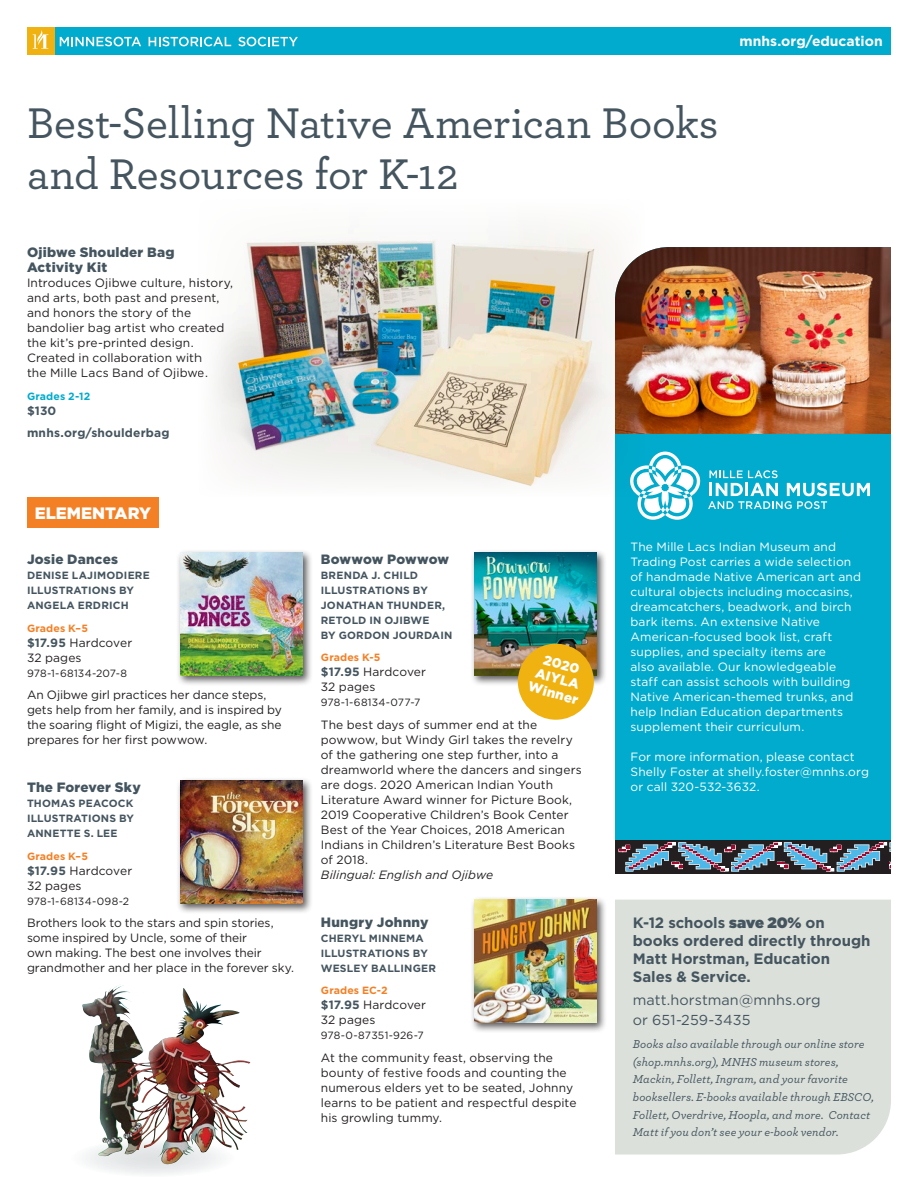
<style>
.page{position:relative;width:918px;height:1188px;background:#fff}
.page>*{position:absolute;margin:0;border:0;box-sizing:border-box;transform-origin:0 0}
.t1{font:500 45px "Archer";letter-spacing:-.005em;color:#45555f}
.t2{font:900 16.5px "Gotham";color:#fff}
.Description{font:700 15px/18px "Gotham";letter-spacing:-.005em;color:#45555f}
.Description-2{font:14.4px "Gotham";letter-spacing:.005em;color:#45555f}
.t3{font:700 13.95px "Gotham";color:#fff}
.Book_Title__bold{font:900 13.5px/15px "Gotham";letter-spacing:.02em;color:#45555f}
.Book_Title__bold-2{font:900 13.5px "Gotham";color:#fff}
.Book_Title__bold-3{font:900 13.5px "Gotham";letter-spacing:-.005em;color:#45555f}
.Description-3{font:12px/15px "Gotham";letter-spacing:.005em;color:#231f20}
.Description-4{font:12px/15px "Gotham";letter-spacing:.01em;color:#fff}
.Description-5{font:italic 500 12px/17.7px "Archer";letter-spacing:.005em;color:#45555f}
.Description-6{font:italic 12px "Gotham";letter-spacing:.005em;color:#231f20}
.Description-7{font:700 12px "Gotham";letter-spacing:.015em;color:#45555f}
.Author{font:700 10.5px/15px "Gotham";letter-spacing:.015em;color:#45555f}
.Description-8{font:10.5px "Gotham";letter-spacing:.015em;color:#231f20}
.Grade_Level{font:700 10.5px "Gotham";letter-spacing:.015em;color:#f48026}
.Grade_Level-2{font:700 10.5px "Gotham";letter-spacing:.015em;color:#00abcd}
.s1{font-weight:700;color:#45555f}
.s2{font-weight:900}
</style>
<div class="page">
<div style="left:54px;top:27px;width:837px;height:27px;background:#00abcd"></div>
<div style="left:27px;top:27px;width:27px;height:27px;background:#efb211"></div>
<svg style="left:33px;top:30px;width:15px;height:19px"></svg>
<svg style="left:60px;top:37px;width:81px;height:9px"></svg>
<svg style="left:149px;top:37px;width:82px;height:9px"></svg>
<svg style="left:238px;top:37px;width:60px;height:9px"></svg>
<div style="left:27px;top:497px;width:132px;height:31px;background:#f48026"></div>
<div style="left:615px;top:312px;width:276px;height:538px;background:#00abcd"></div>
<img style="left:645px;top:247px;width:246px;height:187px">
<svg style="left:708px;top:470px;width:162px;height:39px"></svg>
<svg style="left:637px;top:452px;width:64px;height:68px"></svg>
<div style="left:615px;top:840px;width:276px;height:34px;background:#231f20"></div>
<svg style="left:619px;top:842px;width:272px;height:30px"></svg>
<div style="left:881px;top:854px;width:8px;height:20px;background:#221d21"></div>
<div style="left:615px;top:900px;width:276px;height:255px;background:#dbe0da"></div>
<img style="left:215px;top:226px;width:430px;height:271px">
<img style="left:238px;top:240px;width:356px;height:246px">
<div style="left:176px;top:549px;width:138px;height:137px;background:#231f20;opacity:.75"></div>
<img style="left:180px;top:553px;width:123px;height:123px">
<div style="left:470px;top:549px;width:138px;height:137px;background:#231f20;opacity:.75"></div>
<img style="left:474px;top:553px;width:123px;height:123px">
<div style="left:176px;top:777px;width:138px;height:137px;background:#231f20;opacity:.75"></div>
<img style="left:180px;top:781px;width:123px;height:123px">
<div style="left:470px;top:896px;width:138px;height:137px;background:#231f20;opacity:.75"></div>
<img style="left:474px;top:900px;width:123px;height:123px">
<svg style="left:70px;top:1139px;width:166px;height:39px;fill:#f6f7f8"></svg>
<img style="left:82px;top:987px;width:132px;height:179px">
<div style="left:518px;top:644px;width:76px;height:76px;background:#efb211;border-radius:50%"></div>
<p class="t1" style="left:27px;top:94px;width:693px">Best-Selling Native American Books</p>
<p class="t1" style="left:27px;top:145px;width:433px">and Resources for K-12</p>
<p class="Book_Title__bold" style="left:27px;top:245px;width:149px">Ojibwe Shoulder Bag<br>Activity Kit</p>
<p class="Description-3" style="left:27px;top:275px;width:208px">Introduces Ojibwe culture, history, and arts, both past and present, and honors the story of the bandolier bag artist who created the kit’s pre-printed design.<br>Created in collaboration with<br>the Mille Lacs Band of Ojibwe.</p>
<p class="Grade_Level-2" style="left:27px;top:390px;width:65px">Grades 2-12</p>
<p class="Description-7" style="left:27px;top:403px;width:31px">$130</p>
<p class="Description-7" style="left:27px;top:426px;width:144px">mnhs.org/shoulderbag</p>
<p class="t3" style="left:739px;top:33px;width:145px">mnhs.org/education</p>
<p class="t2" style="left:35px;top:503px;width:118px">ELEMENTARY</p>
<p class="Description-4" style="left:631px;top:539px;width:232px">The Mille Lacs Indian Museum and Trading Post carries a wide selection of handmade Native American art and cultural objects including moccasins, dreamcatchers, beadwork, and birch bark items. An extensive Native American-focused book list, craft supplies, and specialty items are<br>also available. Our knowledgeable staff can assist schools with building Native American-themed trunks, and help Indian Education departments supplement their curriculum.</p>
<p class="Description-4" style="left:631px;top:749px;width:240px">For more information, please contact<br>Shelly Foster at shelly.foster@mnhs.org or call 320-532-3632.</p>
<p class="Book_Title__bold" style="left:27px;top:552px;width:92px">Josie Dances</p>
<p class="Author" style="left:27px;top:568px;width:124px">DENISE LAJIMODIERE</p>
<p class="Author" style="left:27px;top:583px;width:109px">ILLUSTRATIONS BY<br>ANGELA ERDRICH</p>
<p class="Grade_Level" style="left:27px;top:622px;width:62px">Grades K–5</p>
<p class="Description-3" style="left:27px;top:635px;width:107px"><span class="s1">$17.95</span> Hardcover<br>32 pages</p>
<p class="Description-8" style="left:27px;top:667px;width:102px">978-1-68134-207-8</p>
<p class="Description-3" style="left:27px;top:687px;width:256px">An Ojibwe girl practices her dance steps, gets help from her family, and is inspired by the soaring flight of Migizi, the eagle, as she prepares for her first powwow.</p>
<p class="Book_Title__bold" style="left:27px;top:780px;width:115px">The Forever Sky</p>
<p class="Author" style="left:27px;top:796px;width:108px">THOMAS PEACOCK</p>
<p class="Author" style="left:27px;top:811px;width:109px">ILLUSTRATIONS BY<br>ANNETTE S. LEE</p>
<p class="Grade_Level" style="left:27px;top:850px;width:62px">Grades K–5</p>
<p class="Description-3" style="left:27px;top:863px;width:107px"><span class="s1">$17.95</span> Hardcover<br>32 pages</p>
<p class="Description-8" style="left:27px;top:895px;width:104px">978-1-68134-098-2</p>
<p class="Description-3" style="left:27px;top:915px;width:269px">Brothers look to the stars and spin stories, some inspired by Uncle, some of their<br>own making. The best one involves their grandmother and her place in the forever sky.</p>
<p class="Description" style="left:633px;top:914px;width:239px">K-12 schools <span class="s2">save 20%</span> on books ordered directly through<br>Matt Horstman, Education<br>Sales &amp; Service.</p>
<p class="Description-2" style="left:633px;top:991px;width:189px">matt.horstman@mnhs.org</p>
<p class="Description-2" style="left:633px;top:1012px;width:119px">or 651-259-3435</p>
<p class="Description-5" style="left:633px;top:1035px;width:243px">Books also available through our online store (shop.mnhs.org), MNHS museum stores, Mackin, Follett, Ingram, and your favorite booksellers. E-books available through EBSCO, Follett, Overdrive, Hoopla, and more. Contact Matt if you don’t see your e-book vendor.</p>
<p class="Book_Title__bold-3" style="left:321px;top:551px;width:130px">Bowwow Powwow</p>
<p class="Author" style="left:321px;top:567px;width:99px">BRENDA J. CHILD</p>
<p class="Author" style="left:321px;top:582px;width:133px">ILLUSTRATIONS BY<br>JONATHAN THUNDER,<br>RETOLD IN OJIBWE<br>BY GORDON JOURDAIN</p>
<p class="Grade_Level" style="left:321px;top:651px;width:61px">Grades K-5</p>
<p class="Description-3" style="left:321px;top:664px;width:107px"><span class="s1">$17.95</span> Hardcover<br>32 pages</p>
<p class="Description-8" style="left:321px;top:697px;width:101px">978-1-68134-077-7</p>
<p class="Description-3" style="left:321px;top:717px;width:262px">The best days of summer end at the powwow, but Windy Girl takes the revelry of the gathering one step further, into a dreamworld where the dancers and singers are dogs. 2020 American Indian Youth Literature Award winner for Picture Book, 2019 Cooperative Children’s Book Center Best of the Year Choices, 2018 American Indians in Children’s Literature Best Books of 2018.</p>
<p class="Description-6" style="left:321px;top:868px;width:174px">Bilingual: English and Ojibwe</p>
<p class="Book_Title__bold" style="left:321px;top:914px;width:109px">Hungry Johnny</p>
<p class="Author" style="left:321px;top:930px;width:104px">CHERYL MINNEMA</p>
<p class="Author" style="left:321px;top:945px;width:117px">ILLUSTRATIONS BY<br>WESLEY BALLINGER</p>
<p class="Grade_Level" style="left:321px;top:984px;width:68px">Grades EC-2</p>
<p class="Description-3" style="left:321px;top:997px;width:107px"><span class="s1">$17.95</span> Hardcover<br>32 pages</p>
<p class="Description-8" style="left:321px;top:1030px;width:104px">978-0-87351-926-7</p>
<p class="Description-3" style="left:321px;top:1050px;width:257px">At the community feast, observing the bounty of festive foods and counting the numerous elders yet to be seated, Johnny learns to be patient and respectful despite his growling tummy.</p>
<p class="Book_Title__bold-2" style="left:546px;top:651px;width:39px;rotate:16deg">2020</p>
<p class="Book_Title__bold-2" style="left:538px;top:664px;width:47px;rotate:16deg">AIYLA</p>
<p class="Book_Title__bold-2" style="left:531px;top:678px;width:53px;rotate:16deg">Winner</p>
</div>
